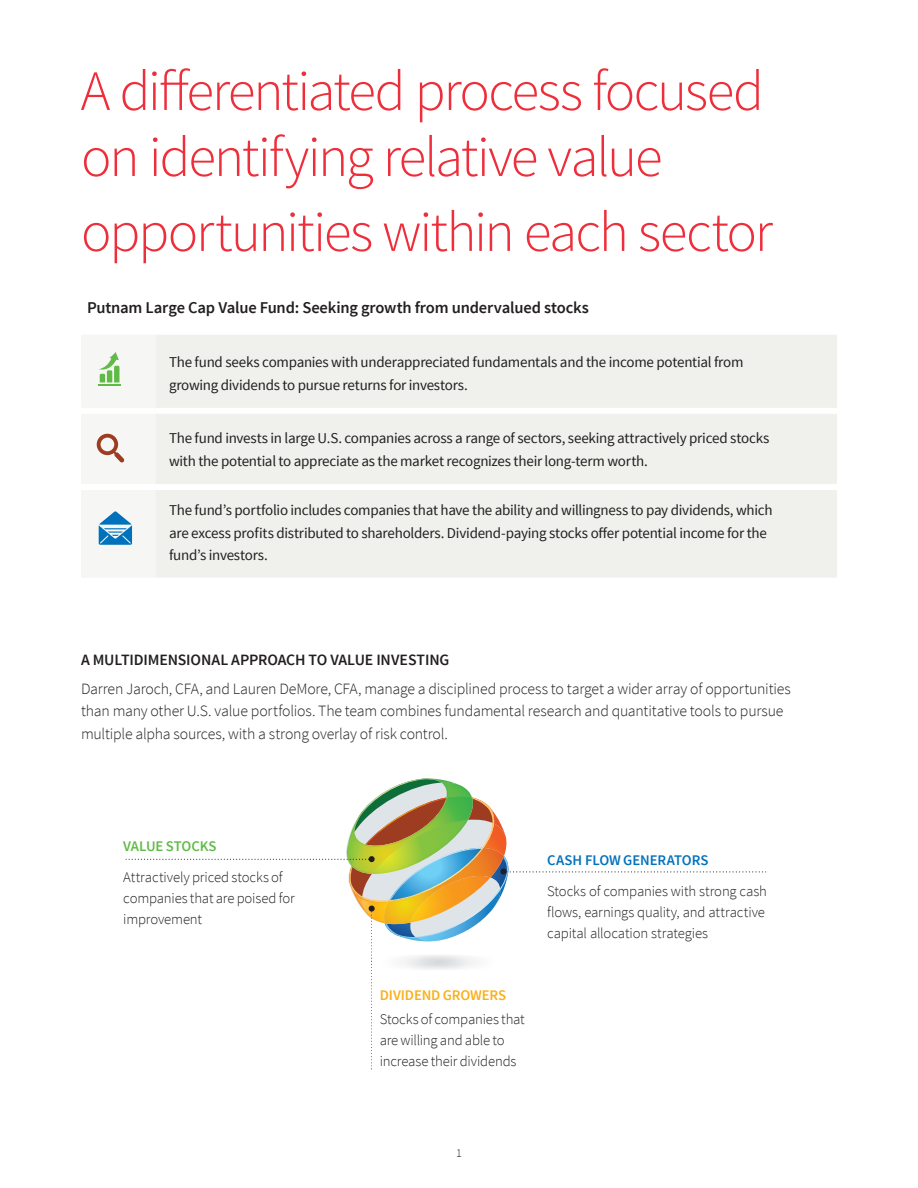
<style>
.page{position:relative;width:918px;height:1188px;background:#fff}
.page>*{position:absolute;margin:0;border:0;box-sizing:border-box;transform-origin:0 0}
.t1{font:300 57px/66px "Source Sans Pro";letter-spacing:-.04em;color:#ee2f3b}
.t2{font:600 16.5px "Source Sans Pro";letter-spacing:-.01em;color:#231f20}
.t3{font:300 15.75px/22.5px "Source Sans Pro";letter-spacing:-.015em;color:#231f20}
.t4{font:600 15.75px "Source Sans Pro";letter-spacing:-.01em;color:#231f20}
.t5{font:15px/22.5px "Source Sans Pro";letter-spacing:-.02em;color:#231f20}
.t6{font:300 14.7px/21px "Source Sans Pro";letter-spacing:-.015em;color:#231f20}
.t7{font:600 14.7px "Source Sans Pro";letter-spacing:-.01em;color:#0072bc}
.t8{font:600 14.7px "Source Sans Pro";letter-spacing:-.01em;color:#faaf18}
.t9{font:600 14.7px "Source Sans Pro";letter-spacing:-.01em;color:#60bb46}
.t10{font:300 12px "Source Sans Pro";color:#231f20}
</style>
<div class="page">
<svg style="left:126px;top:778px;width:641px;height:292px"></svg>
<div style="left:156px;top:335px;width:681px;height:243px;background:#f0f1ed"></div>
<div style="left:156px;top:408px;width:681px;height:6px;background:#fff"></div>
<div style="left:156px;top:484px;width:681px;height:6px;background:#fff"></div>
<svg style="left:81px;top:335px;width:75px;height:242px"></svg>
<h1 class="t1" style="left:80px;top:58px;width:685px">A differentiated process focused on identifying relative value</h1>
<h1 class="t1" style="left:81px;top:199px;width:693px">opportunities within each sector</h1>
<p class="t2" style="left:87px;top:297px;width:504px">Putnam Large Cap Value Fund: Seeking growth from undervalued stocks</p>
<p class="t5" style="left:169px;top:351px;width:576px">The fund seeks companies with underappreciated fundamentals and the income potential from growing dividends to pursue returns for investors.</p>
<p class="t5" style="left:169px;top:427px;width:602px">The fund invests in large U.S. companies across a range of sectors, seeking attractively priced stocks with the potential to appreciate as the market recognizes their long-term worth.</p>
<p class="t5" style="left:169px;top:500px;width:605px">The fund’s portfolio includes companies that have the ability and willingness to pay dividends, which are excess profits distributed to shareholders. Dividend-paying stocks offer potential income for the fund’s investors.</p>
<p class="t4" style="left:81px;top:650px;width:370px">A MULTIDIMENSIONAL APPROACH TO VALUE INVESTING</p>
<p class="t3" style="left:81px;top:678px;width:711px">Darren Jaroch, CFA, and Lauren DeMore, CFA, manage a disciplined process to target a wider array of opportunities than many other U.S. value portfolios. The team combines fundamental research and quantitative tools to pursue multiple alpha sources, with a strong overlay of risk control.</p>
<p class="t9" style="left:123px;top:837px;width:95px">VALUE STOCKS</p>
<p class="t6" style="left:123px;top:867px;width:173px">Attractively priced stocks of companies that are poised for improvement</p>
<p class="t8" style="left:380px;top:986px;width:128px">DIVIDEND GROWERS</p>
<p class="t6" style="left:380px;top:1009px;width:147px">Stocks of companies that are willing and able to increase their dividends</p>
<p class="t7" style="left:547px;top:851px;width:163px">CASH FLOW GENERATORS</p>
<p class="t6" style="left:547px;top:881px;width:221px">Stocks of companies with strong cash flows, earnings quality, and attractive capital allocation strategies</p>
<p class="t10" style="left:456px;top:1145px;width:7px">1</p>
</div>
